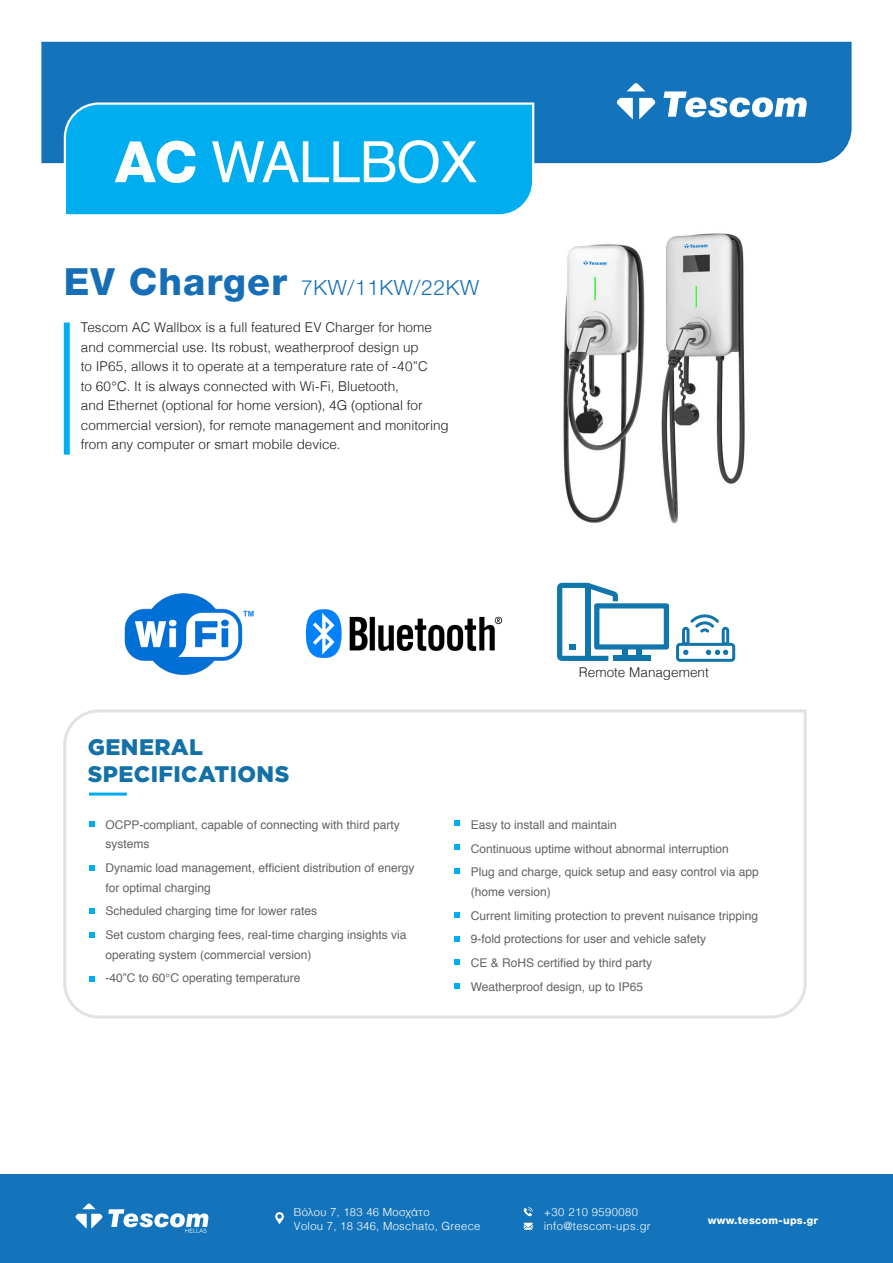
<style>
.page{position:relative;width:893px;height:1263px;background:#fff}
.page>*{position:absolute;margin:0;border:0;box-sizing:border-box;transform-origin:0 0}
.t1{font:57px "Helvetica";letter-spacing:-.02em;color:#fff}
.t2{font:900 22.5px "Gotham Greek";letter-spacing:.02em;color:#1371a8}
.t3{font:300 21px "Helvetica Neue LT Pro";letter-spacing:.03em;color:#166fb6}
.Box02_Text{font:300 13.5px/19.5px "Helvetica";color:#231f20}
.t4{font:12px/19.5px "Helvetica";color:#636366}
.t5{font:300 11.25px "Helvetica";letter-spacing:.025em;color:#fff}
.t6{font:800 10.5px "Helvetica Neue LT Pro";letter-spacing:.03em;color:#fff}
.s1{font-family:"Helvetica Neue LT Pro";font-weight:800}
.s2{font-weight:800;font-size:37.5px}
</style>
<div class="page">
<div style="left:0;top:1174px;width:893px;height:89px;background:#1374bb"></div>
<svg style="left:275px;top:1212px;width:9px;height:12px"></svg>
<svg style="left:524px;top:1207px;width:9px;height:9px"></svg>
<svg style="left:524px;top:1223px;width:9px;height:7px"></svg>
<svg style="left:75px;top:1203px;width:133px;height:30px"></svg>
<img style="left:563px;top:233px;width:182px;height:291px">
<div style="left:41px;top:41px;width:811px;height:123px;background:#1374bb"></div>
<div style="left:63px;top:101px;width:472px;height:114px;background:#00aeef"></div>
<svg style="left:63px;top:709px;width:744px;height:310px"></svg>
<hr style="left:89px;top:792px;width:38px;height:3px;background:#00aeef">
<svg style="left:454px;top:868px;width:6px;height:6px"></svg>
<svg style="left:454px;top:936px;width:6px;height:5px"></svg>
<svg style="left:454px;top:820px;width:6px;height:6px"></svg>
<svg style="left:89px;top:932px;width:6px;height:6px"></svg>
<svg style="left:89px;top:908px;width:6px;height:6px"></svg>
<svg style="left:89px;top:865px;width:6px;height:6px"></svg>
<svg style="left:89px;top:821px;width:6px;height:6px"></svg>
<div style="left:64px;top:323px;width:6px;height:132px;background:#00aeef"></div>
<svg style="left:454px;top:844px;width:6px;height:6px"></svg>
<svg style="left:454px;top:912px;width:6px;height:6px"></svg>
<svg style="left:663px;top:91px;width:144px;height:26px"></svg>
<svg style="left:627px;top:83px;width:18px;height:8px"></svg>
<svg style="left:639px;top:98px;width:16px;height:21px"></svg>
<svg style="left:617px;top:98px;width:16px;height:21px"></svg>
<svg style="left:89px;top:976px;width:6px;height:6px"></svg>
<svg style="left:454px;top:959px;width:6px;height:6px"></svg>
<svg style="left:454px;top:983px;width:6px;height:6px"></svg>
<img style="left:124px;top:593px;width:130px;height:83px">
<img style="left:305px;top:609px;width:198px;height:49px">
<svg style="left:676px;top:614px;width:59px;height:48px"></svg>
<svg style="left:557px;top:583px;width:112px;height:78px"></svg>
<div style="left:585px;top:585px;width:5px;height:73px;background:#1076ab"></div>
<p class="t1" style="left:115px;top:118px;width:364px"><span class="s1">AC</span> WALLBOX</p>
<p class="t3" style="left:64px;top:274px;width:417px"><span class="s2">EV Charger</span> 7KW/11KW/22KW</p>
<p class="Box02_Text" style="left:81px;top:317px;width:369px">Tescom AC Wallbox is a full featured EV Charger for home and commercial use. Its robust, weatherproof design up<br>to IP65, allows it to operate at a temperature rate of -40”C<br>to 60°C. It is always connected with Wi-Fi, Bluetooth,<br>and Ethernet (optional for home version), 4G (optional for commercial version), for remote management and monitoring</p>
<p class="Box02_Text" style="left:81px;top:434px;width:261px">from any computer or smart mobile device.</p>
<p class="t2" style="left:88px;top:734px;width:117px">GENERAL</p>
<p class="t2" style="left:88px;top:761px;width:203px">SPECIFICATIONS</p>
<p class="t4" style="left:106px;top:815px;width:296px">OCPP-compliant, capable of connecting with third party systems</p>
<p class="t4" style="left:106px;top:859px;width:310px">Dynamic load management, efficient distribution of energy for optimal charging</p>
<p class="t4" style="left:106px;top:902px;width:213px">Scheduled charging time for lower rates</p>
<p class="t4" style="left:106px;top:926px;width:302px">Set custom charging fees, real-time charging insights via operating system (commercial version)</p>
<p class="t4" style="left:106px;top:969px;width:196px">-40”C to 60°C operating temperature</p>
<p class="Box02_Text" style="left:579px;top:662px;width:132px">Remote Management</p>
<p class="t4" style="left:471px;top:815px;width:148px">Easy to install and maintain</p>
<p class="t4" style="left:471px;top:839px;width:260px">Continuous uptime without abnormal interruption</p>
<p class="t4" style="left:471px;top:863px;width:290px">Plug and charge, quick setup and easy control via app (home version)</p>
<p class="t4" style="left:471px;top:906px;width:289px">Current limiting protection to prevent nuisance tripping</p>
<p class="t4" style="left:471px;top:930px;width:237px">9-fold protections for user and vehicle safety</p>
<p class="t4" style="left:471px;top:954px;width:183px">CE &amp; RoHS certified by third party</p>
<p class="t4" style="left:471px;top:977px;width:174px">Weatherproof design, up to IP65</p>
<p class="t5" style="left:294px;top:1203px;width:137px">Βόλου 7, 183 46 Μοσχάτο</p>
<p class="t5" style="left:294px;top:1216px;width:188px">Volou 7, 18 346, Moschato, Greece</p>
<p class="t5" style="left:544px;top:1203px;width:96px">+30 210 9590080</p>
<p class="t5" style="left:544px;top:1216px;width:108px">info@tescom-ups.gr</p>
<p class="t6" style="left:708px;top:1214px;width:112px">www.tescom-ups.gr</p>
</div>
